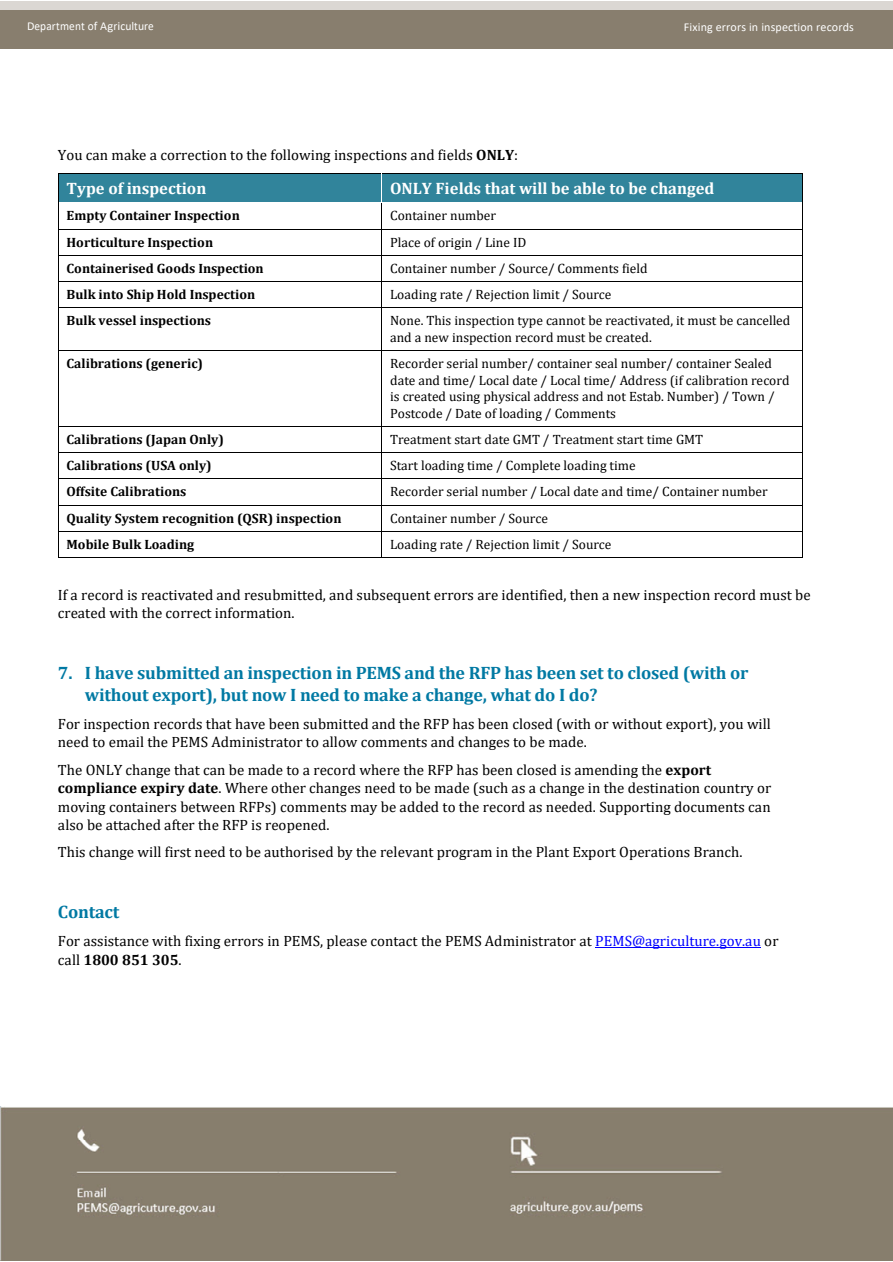
<style>
.page{position:relative;width:893px;height:1262px;background:#fff}
.page>*{position:absolute;margin:0;border:0;box-sizing:border-box;transform-origin:0 0}
.t1{font:700 18px/22px "Cambria";letter-spacing:-.01em;color:#0079a3}
.t2{font:700 16.5px "Cambria";color:#fff}
.t3{font:15px/18.3px "Cambria";color:#000}
.t4{font:13.5px/16.5px "Cambria";color:#000}
.t5{font:700 13.5px "Cambria";color:#000}
.t6{font:12px "Calibri";letter-spacing:.01em;color:#fff}
.s1{font-weight:700}
.s2{color:#00f}
</style>
<div class="page">
<div style="left:0;top:1px;width:892px;height:9px;background:#dbd7d3"></div>
<div style="left:0;top:10px;width:892px;height:38px;background:#887e6e"></div>
<div style="left:59px;top:173px;width:323px;height:29px;background:#31849b"></div>
<div style="left:382px;top:173px;width:420px;height:29px;background:#31849b"></div>
<hr style="left:59px;top:173px;width:322px;height:1px;background:#000">
<hr style="left:382px;top:173px;width:420px;height:1px;background:#000">
<hr style="left:59px;top:229px;width:322px;height:1px;background:#000">
<hr style="left:382px;top:229px;width:420px;height:1px;background:#000">
<hr style="left:59px;top:255px;width:322px;height:1px;background:#000">
<hr style="left:382px;top:255px;width:420px;height:1px;background:#000">
<hr style="left:59px;top:281px;width:322px;height:1px;background:#000">
<hr style="left:382px;top:281px;width:420px;height:1px;background:#000">
<svg style="left:58px;top:173px;width:1px;height:135px"></svg>
<hr style="left:59px;top:307px;width:322px;height:1px;background:#000">
<svg style="left:381px;top:173px;width:1px;height:135px"></svg>
<hr style="left:382px;top:307px;width:420px;height:1px;background:#000">
<svg style="left:802px;top:173px;width:1px;height:135px"></svg>
<hr style="left:58px;top:308px;width:1px;height:42px;background:#000">
<hr style="left:381px;top:308px;width:1px;height:42px;background:#000">
<hr style="left:802px;top:308px;width:1px;height:42px;background:#000">
<hr style="left:59px;top:350px;width:322px;height:1px;background:#000">
<hr style="left:382px;top:350px;width:420px;height:1px;background:#000">
<hr style="left:58px;top:351px;width:1px;height:75px;background:#000">
<hr style="left:381px;top:351px;width:1px;height:75px;background:#000">
<hr style="left:802px;top:351px;width:1px;height:75px;background:#000">
<hr style="left:59px;top:426px;width:322px;height:1px;background:#000">
<hr style="left:382px;top:426px;width:420px;height:1px;background:#000">
<hr style="left:59px;top:452px;width:322px;height:1px;background:#000">
<hr style="left:382px;top:452px;width:420px;height:1px;background:#000">
<hr style="left:59px;top:478px;width:322px;height:1px;background:#000">
<hr style="left:382px;top:478px;width:420px;height:1px;background:#000">
<hr style="left:59px;top:505px;width:322px;height:1px;background:#000">
<hr style="left:382px;top:505px;width:420px;height:1px;background:#000">
<hr style="left:59px;top:531px;width:322px;height:1px;background:#000">
<hr style="left:382px;top:531px;width:420px;height:1px;background:#000">
<svg style="left:58px;top:426px;width:1px;height:132px"></svg>
<hr style="left:59px;top:557px;width:322px;height:1px;background:#000">
<svg style="left:381px;top:426px;width:1px;height:132px"></svg>
<hr style="left:382px;top:557px;width:420px;height:1px;background:#000">
<svg style="left:802px;top:426px;width:1px;height:132px"></svg>
<hr style="left:595px;top:947px;width:166px;height:1px;background:#00f">
<div style="left:0;top:1106px;width:893px;height:154px;background:#877e6d"></div>
<p class="t6" style="left:27px;top:18px;width:128px">Department of Agriculture</p>
<p class="t6" style="left:684px;top:19px;width:172px">Fixing errors in inspection records</p>
<p class="t3" style="left:58px;top:145px;width:462px">You can make a correction to the following inspections and fields <span class="s1">ONLY</span>:</p>
<p class="t2" style="left:67px;top:178px;width:141px">Type of inspection</p>
<p class="t2" style="left:390px;top:178px;width:326px">ONLY Fields that will be able to be changed</p>
<p class="t5" style="left:67px;top:207px;width:175px">Empty Container Inspection</p>
<p class="t4" style="left:390px;top:207px;width:107px">Container number</p>
<p class="t5" style="left:67px;top:234px;width:148px">Horticulture Inspection</p>
<p class="t4" style="left:390px;top:233px;width:138px">Place of origin / Line ID</p>
<p class="t5" style="left:67px;top:260px;width:199px">Containerised Goods Inspection</p>
<p class="t4" style="left:390px;top:260px;width:259px">Container number / Source/ Comments field</p>
<p class="t5" style="left:67px;top:286px;width:190px">Bulk into Ship Hold Inspection</p>
<p class="t4" style="left:390px;top:286px;width:223px">Loading rate / Rejection limit / Source</p>
<p class="t5" style="left:67px;top:312px;width:146px">Bulk vessel inspections</p>
<p class="t4" style="left:390px;top:312px;width:402px">None. This inspection type cannot be reactivated, it must be cancelled and a new inspection record must be created.</p>
<p class="t5" style="left:67px;top:355px;width:138px">Calibrations (generic)</p>
<p class="t4" style="left:390px;top:355px;width:401px">Recorder serial number/ container seal number/ container Sealed date and time/ Local date / Local time/ Address (if calibration record is created using physical address and not Estab. Number) / Town / Postcode / Date of loading / Comments</p>
<p class="t5" style="left:67px;top:431px;width:159px">Calibrations (Japan Only)</p>
<p class="t4" style="left:390px;top:431px;width:315px">Treatment start date GMT / Treatment start time GMT</p>
<p class="t5" style="left:67px;top:457px;width:147px">Calibrations (USA only)</p>
<p class="t4" style="left:390px;top:457px;width:247px">Start loading time / Complete loading time</p>
<p class="t5" style="left:67px;top:483px;width:121px">Offsite Calibrations</p>
<p class="t4" style="left:390px;top:483px;width:379px">Recorder serial number / Local date and time/ Container number</p>
<p class="t5" style="left:67px;top:510px;width:276px">Quality System recognition (QSR) inspection</p>
<p class="t4" style="left:390px;top:509px;width:159px">Container number / Source</p>
<p class="t5" style="left:67px;top:536px;width:129px">Mobile Bulk Loading</p>
<p class="t4" style="left:390px;top:535px;width:223px">Loading rate / Rejection limit / Source</p>
<p class="t3" style="left:58px;top:585px;width:754px">If a record is reactivated and resubmitted, and subsequent errors are identified, then a new inspection record must be created with the correct information.</p>
<h2 class="t1" style="left:85px;top:661px;width:665px;text-indent:-27px">7. I have submitted an inspection in PEMS and the RFP has been set to closed (with or without export), but now I need to make a change, what do I do?</h2>
<h2 class="t3" style="left:58px;top:714px;width:714px">For inspection records that have been submitted and the RFP has been closed (with or without export), you will need to email the PEMS Administrator to allow comments and changes to be made.</h2>
<h2 class="t3" style="left:58px;top:760px;width:715px">The ONLY change that can be made to a record where the RFP has been closed is amending the <span class="s1">export compliance expiry date</span>. Where other changes need to be made (such as a change in the destination country or moving containers between RFPs) comments may be added to the record as needed. Supporting documents can also be attached after the RFP is reopened.</h2>
<p class="t3" style="left:58px;top:842px;width:686px">This change will first need to be authorised by the relevant program in the Plant Export Operations Branch.</p>
<p class="t1" style="left:58px;top:900px;width:63px">Contact</p>
<p class="t3" style="left:58px;top:931px;width:722px">For assistance with fixing errors in PEMS, please contact the PEMS Administrator at <span class="s2">PEMS@agriculture.gov.au</span> or call <span class="s1">1800 851 305</span>.</p>
</div>
